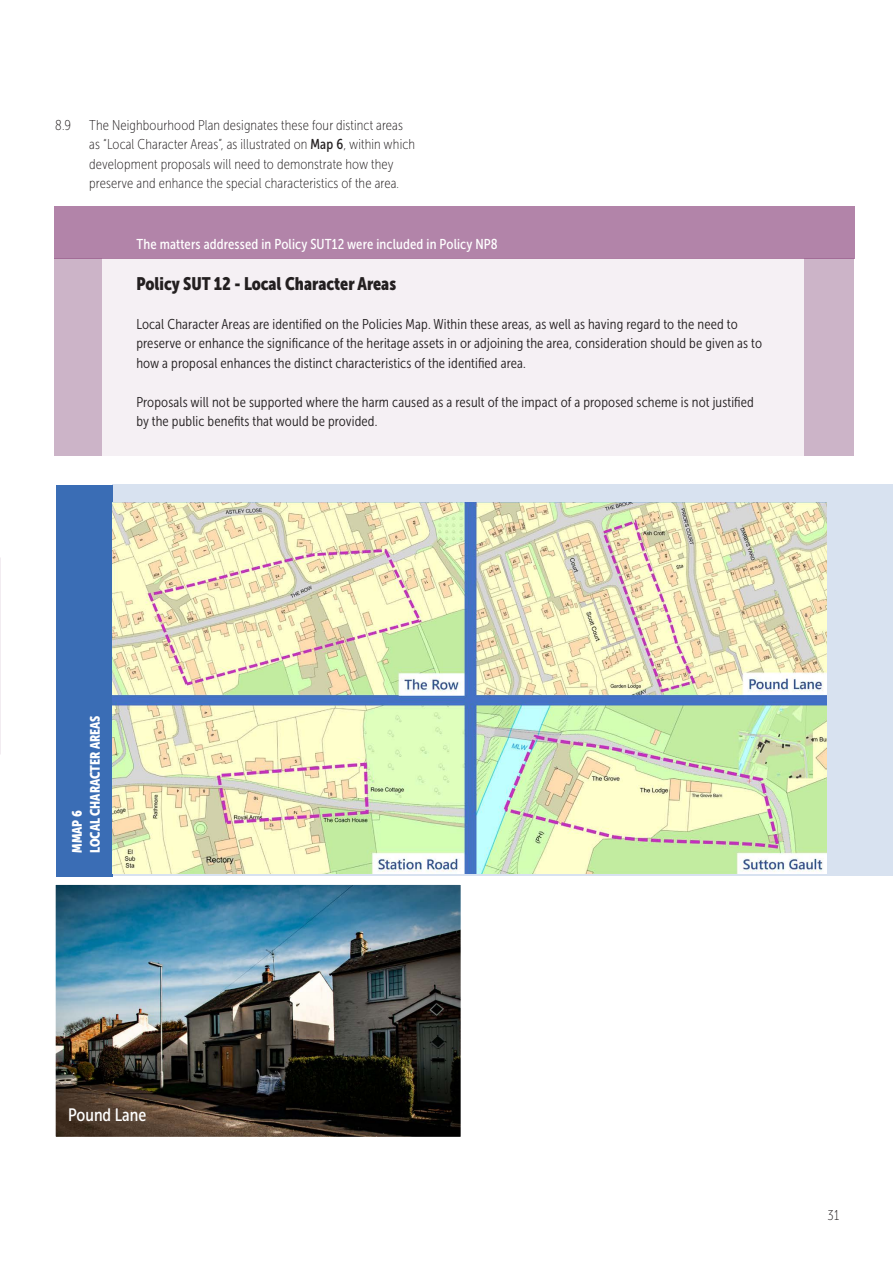
<style>
.page{position:relative;width:893px;height:1263px;background:#fff}
.page>*{position:absolute;margin:0;border:0;box-sizing:border-box;transform-origin:0 0}
.t1{font:18px "Museo Sans Cond 900";color:#231f20}
.TEXT_INDENT_8MM{font:18px "Museo Sans Cond 500";color:#fff}
.TEXT_INDENT_8MM-2{font:14.25px/19.5px "Museo Sans Cond 300";letter-spacing:.01em;color:#231f20}
.TEXT_INDENT_8MM-3{font:14.25px/19.5px "Museo Sans Cond 100";letter-spacing:.01em;color:#231f20}
.TEXT_INDENT_8MM-4{font:14.25px "Museo Sans Cond 500";letter-spacing:.01em;color:#fff}
.t2{font:13.5px "Museo Sans Cond 900";color:#fff}
.s1{font-family:"Museo Sans Cond 500"}
</style>
<div class="page">
<div style="left:54px;top:259px;width:799px;height:197px;background:#ccb4c8"></div>
<div style="left:102px;top:257px;width:702px;height:199px;background:#f5f0f4"></div>
<hr style="left:0;top:507px;width:1px;height:51px;background:#904d82">
<div style="left:54px;top:206px;width:801px;height:52px;background:#b284a9"></div>
<div style="left:56px;top:485px;width:56px;height:391px;background:#3a6db5"></div>
<div style="left:113px;top:485px;width:780px;height:391px;background:#d8e2f0"></div>
<img style="left:113px;top:503px;width:714px;height:371px">
<img style="left:57px;top:886px;width:402px;height:249px">
<div style="left:48px;top:877px;width:420px;height:267px;border:8px solid #fff"></div>
<p class="TEXT_INDENT_8MM-3" style="left:55px;top:115px;width:17px">8.9</p>
<p class="TEXT_INDENT_8MM-3" style="left:89px;top:115px;width:327px">The Neighbourhood Plan designates these four distinct areas as “Local Character Areas”, as illustrated on <span class="s1">Map 6</span>, within which development proposals will need to demonstrate how they preserve and enhance the special characteristics of the area.</p>
<p class="TEXT_INDENT_8MM-4" style="left:136px;top:236px;width:363px">The matters addressed in Policy SUT12 were included in Policy NP8</p>
<p class="t1" style="left:136px;top:273px;width:261px">Policy SUT 12 - Local Character Areas</p>
<p class="TEXT_INDENT_8MM-2" style="left:136px;top:314px;width:627px">Local Character Areas are identified on the Policies Map. Within these areas, as well as having regard to the need to preserve or enhance the significance of the heritage assets in or adjoining the area, consideration should be given as to how a proposal enhances the distinct characteristics of the identified area.</p>
<p class="TEXT_INDENT_8MM-2" style="left:136px;top:392px;width:619px">Proposals will not be supported where the harm caused as a result of the impact of a proposed scheme is not justified by the public benefits that would be provided.</p>
<p class="t2" style="left:69px;top:853px;width:44px;rotate:-90deg">MMAP 6</p>
<p class="t2" style="left:87px;top:853px;width:139px;rotate:-90deg">LOCAL CHARACTER AREAS</p>
<p class="TEXT_INDENT_8MM" style="left:68px;top:1105px;width:80px">Pound Lane</p>
<p class="TEXT_INDENT_8MM-3" style="left:828px;top:1205px;width:13px">31</p>
</div>
